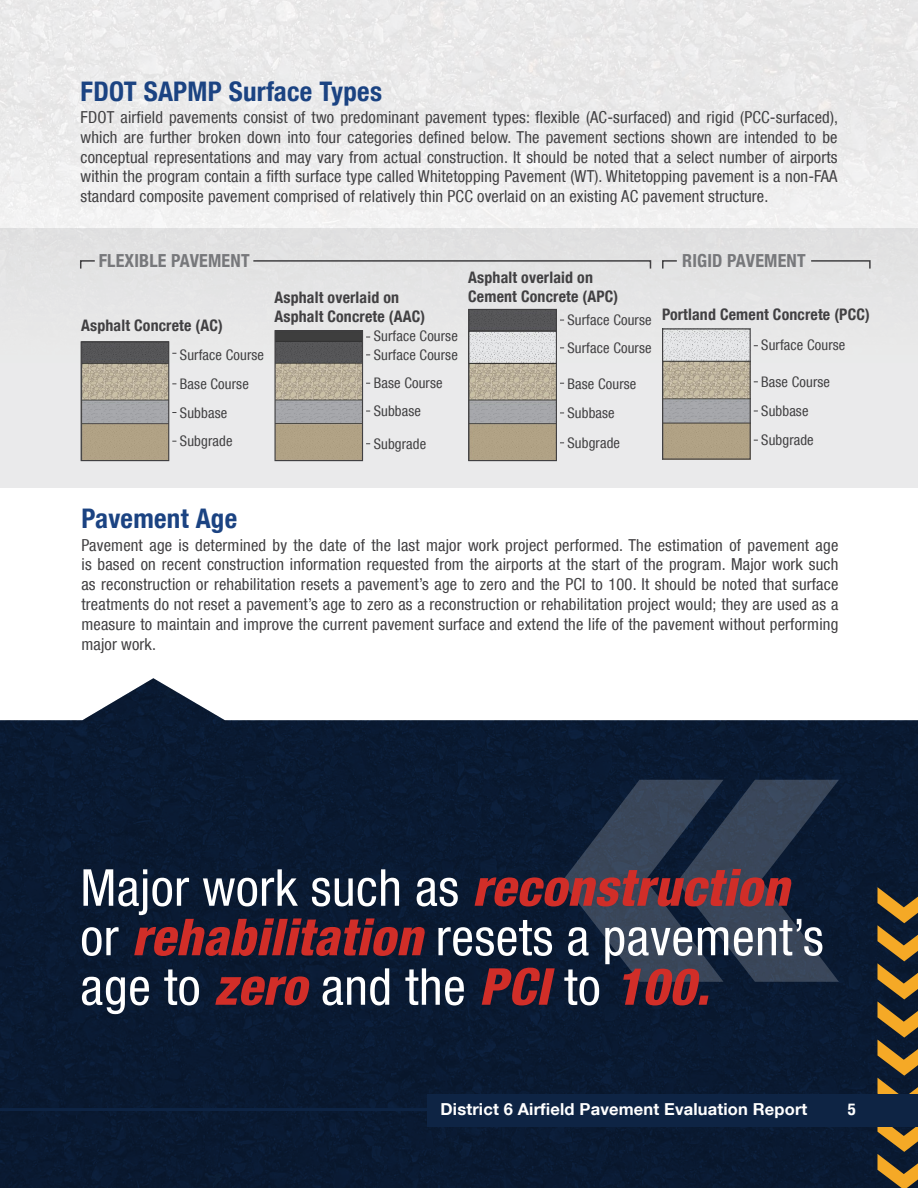
<style>
.page{position:relative;width:918px;height:1188px;background:#fff}
.page>*{position:absolute;margin:0;border:0;box-sizing:border-box;transform-origin:0 0}
.Body{font:condensed 51px/49.5px "Helvetica Neue LT Com";letter-spacing:.01em;color:#fff}
.t1{font:700 condensed 27px "Helvetica Neue LT Com";letter-spacing:.01em;color:#1b4382}
.Body-2{font:700 condensed 18px "Helvetica Neue LT Com";letter-spacing:.01em;color:#77787b}
.Body-3{font:condensed 16.5px/19.8px "Helvetica Neue LT Com";letter-spacing:.01em;color:#414042;text-align:justify}
.Body-4{font:700 16.5px "Helvetica Neue LT Com";letter-spacing:.01em;color:#fff}
.Table_Data{font:700 condensed 16.5px "Helvetica Neue LT Com";color:#fff}
.Body-5{font:700 condensed 15.9px/19px "Helvetica Neue LT Com";letter-spacing:.01em;color:#414042}
.Body-6{font:condensed 14.55px "Helvetica Neue LT Com";letter-spacing:.01em;color:#414042}
.s1{font-weight:800;font-style:italic;color:#d12e28}
</style>
<div class="page">
<div style="left:0;top:0;width:918px;height:228px;background:#ececec"></div>
<svg style="left:0;top:678px;width:918px;height:510px;background:#202f44"></svg>
<svg style="left:878px;top:887px;width:40px;height:301px;background:#6d562c"></svg>
<div style="left:427px;top:1094px;width:491px;height:33px;background:#0e2444"></div>
<hr style="left:0;top:1108px;width:427px;height:3px;background:#0e2444">
<div style="left:0;top:228px;width:918px;height:260px;background:#e8e8e8"></div>
<img style="left:83px;top:343px;width:84px;height:116px">
<div style="left:81px;top:341px;width:88px;height:120px;border:1px solid #414042"></div>
<img style="left:276px;top:332px;width:85px;height:127px">
<div style="left:274px;top:330px;width:89px;height:131px;border:1px solid #414042"></div>
<img style="left:470px;top:311px;width:85px;height:148px">
<div style="left:468px;top:309px;width:89px;height:23px;border:1px solid #414042"></div>
<div style="left:468px;top:331px;width:89px;height:130px;border:1px solid #414042"></div>
<img style="left:664px;top:330px;width:85px;height:128px">
<div style="left:662px;top:328px;width:89px;height:132px;border:1px solid #414042"></div>
<svg style="left:79px;top:260px;width:16px;height:9px"></svg>
<svg style="left:662px;top:260px;width:15px;height:9px"></svg>
<svg style="left:253px;top:260px;width:399px;height:9px"></svg>
<svg style="left:811px;top:260px;width:60px;height:9px"></svg>
<svg style="left:562px;top:780px;width:277px;height:202px;background:#26354a"></svg>
<h2 class="t1" style="left:81px;top:75px;width:303px">FDOT SAPMP Surface Types</h2>
<p class="Body-3" style="left:81px;top:107px;width:759px">FDOT airfield pavements consist of two predominant pavement types: flexible (AC-surfaced) and rigid (PCC-surfaced), which are further broken down into four categories defined below. The pavement sections shown are intended to be conceptual representations and may vary from actual construction. It should be noted that a select number of airports within the program contain a fifth surface type called Whitetopping Pavement (WT). Whitetopping pavement is a non-FAA standard composite pavement comprised of relatively thin PCC overlaid on an existing AC pavement structure.</p>
<p class="Body-2" style="left:99px;top:250px;width:152px">FLEXIBLE PAVEMENT</p>
<p class="Body-2" style="left:682px;top:250px;width:125px">RIGID PAVEMENT</p>
<p class="Body-5" style="left:81px;top:316px;width:143px">Asphalt Concrete (AC)</p>
<p class="Body-6" style="left:180px;top:346px;width:86px">Surface Course</p>
<p class="Body-6" style="left:180px;top:375px;width:70px">Base Course</p>
<p class="Body-6" style="left:180px;top:404px;width:49px">Subbase</p>
<p class="Body-6" style="left:180px;top:432px;width:54px">Subgrade</p>
<p class="Body-5" style="left:274px;top:288px;width:152px">Asphalt overlaid on<br>Asphalt Concrete (AAC)</p>
<p class="Body-6" style="left:374px;top:328px;width:86px">Surface Course</p>
<p class="Body-6" style="left:374px;top:374px;width:70px">Base Course</p>
<p class="Body-6" style="left:374px;top:402px;width:49px">Subbase</p>
<p class="Body-6" style="left:374px;top:435px;width:54px">Subgrade</p>
<p class="Body-6" style="left:374px;top:346px;width:86px">Surface Course</p>
<p class="Body-5" style="left:468px;top:268px;width:151px">Asphalt overlaid on<br>Cement Concrete (APC)</p>
<p class="Body-6" style="left:567px;top:311px;width:86px">Surface Course</p>
<p class="Body-6" style="left:567px;top:339px;width:86px">Surface Course</p>
<p class="Body-6" style="left:567px;top:376px;width:70px">Base Course</p>
<p class="Body-6" style="left:567px;top:404px;width:49px">Subbase</p>
<p class="Body-6" style="left:567px;top:434px;width:54px">Subgrade</p>
<p class="Body-5" style="left:662px;top:305px;width:209px">Portland Cement Concrete (PCC)</p>
<p class="Body-6" style="left:761px;top:337px;width:86px">Surface Course</p>
<p class="Body-6" style="left:761px;top:373px;width:70px">Base Course</p>
<p class="Body-6" style="left:761px;top:402px;width:49px">Subbase</p>
<p class="Body-6" style="left:761px;top:431px;width:54px">Subgrade</p>
<h2 class="t1" style="left:81px;top:503px;width:157px">Pavement Age</h2>
<p class="Body-3" style="left:81px;top:535px;width:758px">Pavement age is determined by the date of the last major work project performed. The estimation of pavement age is based on recent construction information requested from the airports at the start of the program. Major work such as reconstruction or rehabilitation resets a pavement’s age to zero and the PCI to 100. It should be noted that surface treatments do not reset a pavement’s age to zero as a reconstruction or rehabilitation project would; they are used as a measure to maintain and improve the current pavement surface and extend the life of the pavement without performing major work.</p>
<p class="Body" style="left:80px;top:862px;width:745px">Major work such as <span class="s1">reconstruction </span>or <span class="s1">rehabilitation</span> resets a pavement’s age to <span class="s1">zero</span> and the <span class="s1">PCI</span> to <span class="s1">100.</span></p>
<p class="Body-4" style="left:441px;top:1099px;width:368px">District 6 Airfield Pavement Evaluation Report</p>
<p class="Table_Data" style="left:848px;top:1100px;width:9px">5</p>
</div>
